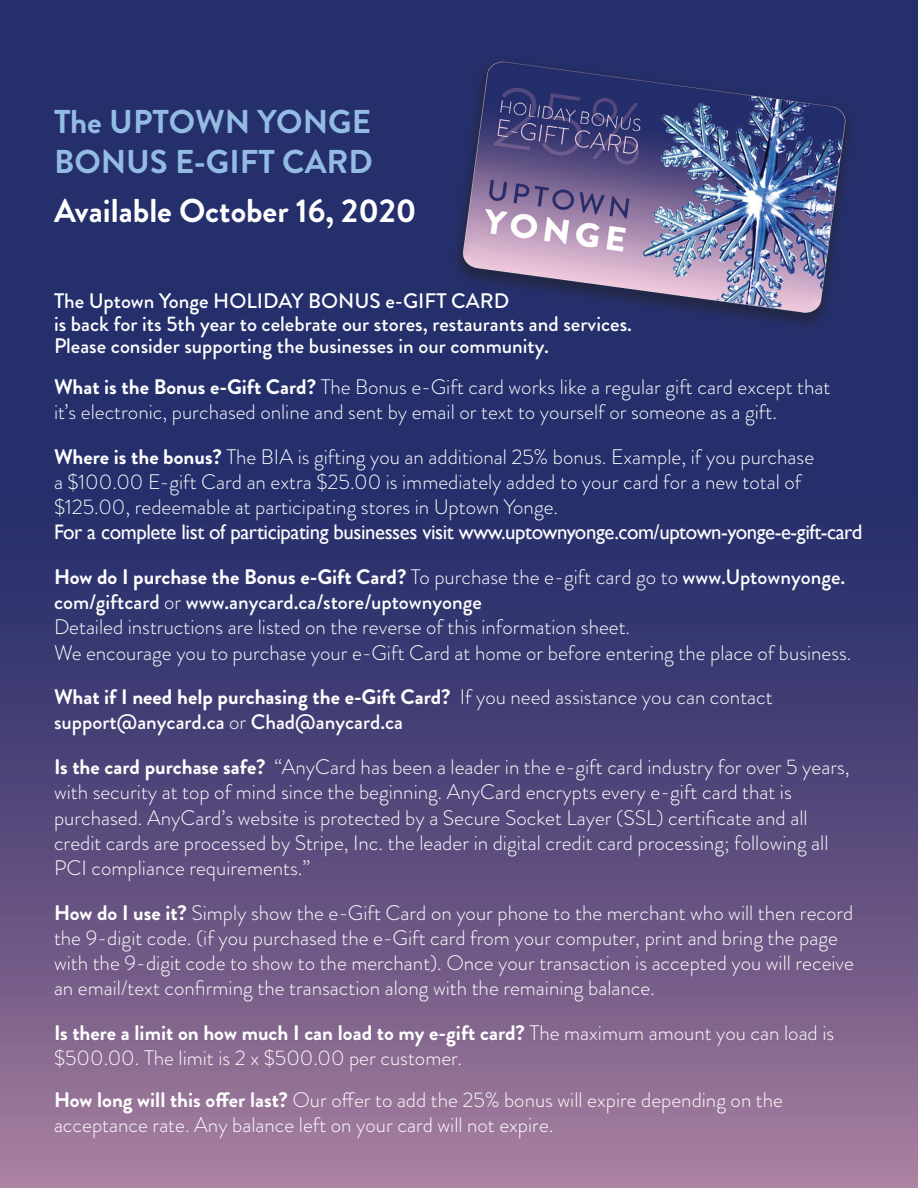
<style>
.page{position:relative;width:918px;height:1188px;background:#fff}
.page>*{position:absolute;margin:0;border:0;box-sizing:border-box;transform-origin:0 0}
.t1{font:700 33px/49.5px "Brandon Grotesque";color:#fff}
.t2{font:700 33px "Brandon Grotesque";color:#94bbe3}
.t3{font:300 21px/25.2px "Brandon Grotesque";color:#fff}
.t4{font:500 21px/22.5px "Brandon Grotesque";color:#fff}
.t5{font:700 21px/25.2px "Brandon Grotesque";color:#fff}
.s1{color:#94bbe3}
.s2{font-weight:700}
.s3{font-family:"Gill Sans";font-weight:400}
.s4{font-weight:300}
.s5{font-weight:500}
</style>
<div class="page">
<img style="left:0;top:0;width:918px;height:1188px">
<p class="t2" style="left:54px;top:99px;width:319px">The UPTOWN YONGE</p>
<p class="t1" style="left:54px;top:137px;width:364px"><span class="s1">BONUS E-GIFT CARD<br></span>Available October 16, 2020</p>
<p class="t4" style="left:54px;top:290px;width:580px">The Uptown Yonge HOLIDAY BONUS e-GIFT CARD<br>is back for its 5th year to celebrate our stores, restaurants and services.<br>Please consider supporting the businesses in our community.</p>
<p class="t3" style="left:54px;top:374px;width:778px"><span class="s2">What is the Bonus e-Gift Card?</span> The Bonus e-Gift card works like a regular gift card except that it’s electronic, purchased online and sent by email or text to yourself or someone as a gift.</p>
<p class="t3" style="left:54px;top:444px;width:810px"><span class="s2">Where is the bonus?</span> The BIA is gifting you an additional 25% bonus. Example, if you purchase<br>a $100.00 E-gift Card an extra $25.00 is immediately added to your card for a new total of $125.00, redeemable at participating stores in Uptown Yonge.<br><span class="s3">For a complete list of participating businesses visit www.uptownyonge.com/uptown-yonge-e-gift-card</span></p>
<p class="t4" style="left:54px;top:564px;width:793px;line-height:25.2px"><span class="s2">How do I purchase the Bonus e-Gift Card?</span> <span class="s4">To purchase the e-gift card go to</span> www.Uptownyonge. com/giftcard <span class="s4">or</span> www.anycard.ca/store/uptownyonge</p>
<p class="t3" style="left:54px;top:615px;width:799px">Detailed instructions are listed on the reverse of this information sheet.<br>We encourage you to purchase your e-Gift Card at home or before entering the place of business.</p>
<p class="t5" style="left:54px;top:685px;width:720px">What if I need help purchasing the e-Gift Card? <span class="s4">If you need assistance you can contact </span><span class="s5">support@anycard.ca</span> <span class="s4">or</span> <span class="s5">Chad@anycard.ca</span></p>
<p class="t3" style="left:54px;top:754px;width:797px"><span class="s2">Is the card purchase safe?</span> “AnyCard has been a leader in the e-gift card industry for over 5 years, with security at top of mind since the beginning. AnyCard encrypts every e-gift card that is purchased. AnyCard’s website is protected by a Secure Socket Layer (SSL) certificate and all credit cards are processed by Stripe, Inc. the leader in digital credit card processing; following all PCI compliance requirements.”</p>
<p class="t3" style="left:54px;top:900px;width:801px"><span class="s2">How do I use it?</span> Simply show the e-Gift Card on your phone to the merchant who will then record the 9-digit code. (if you purchased the e-Gift card from your computer, print and bring the page with the 9-digit code to show to the merchant). Once your transaction is accepted you will receive an email/text confirming the transaction along with the remaining balance.</p>
<p class="t3" style="left:54px;top:1020px;width:782px"><span class="s2">Is there a limit on how much I can load to my e-gift card?</span> The maximum amount you can load is $500.00. The limit is 2 x $500.00 per customer.</p>
<p class="t3" style="left:54px;top:1087px;width:731px"><span class="s2">How long will this offer last?</span> Our offer to add the 25% bonus will expire depending on the acceptance rate. Any balance left on your card will not expire.</p>
</div>
